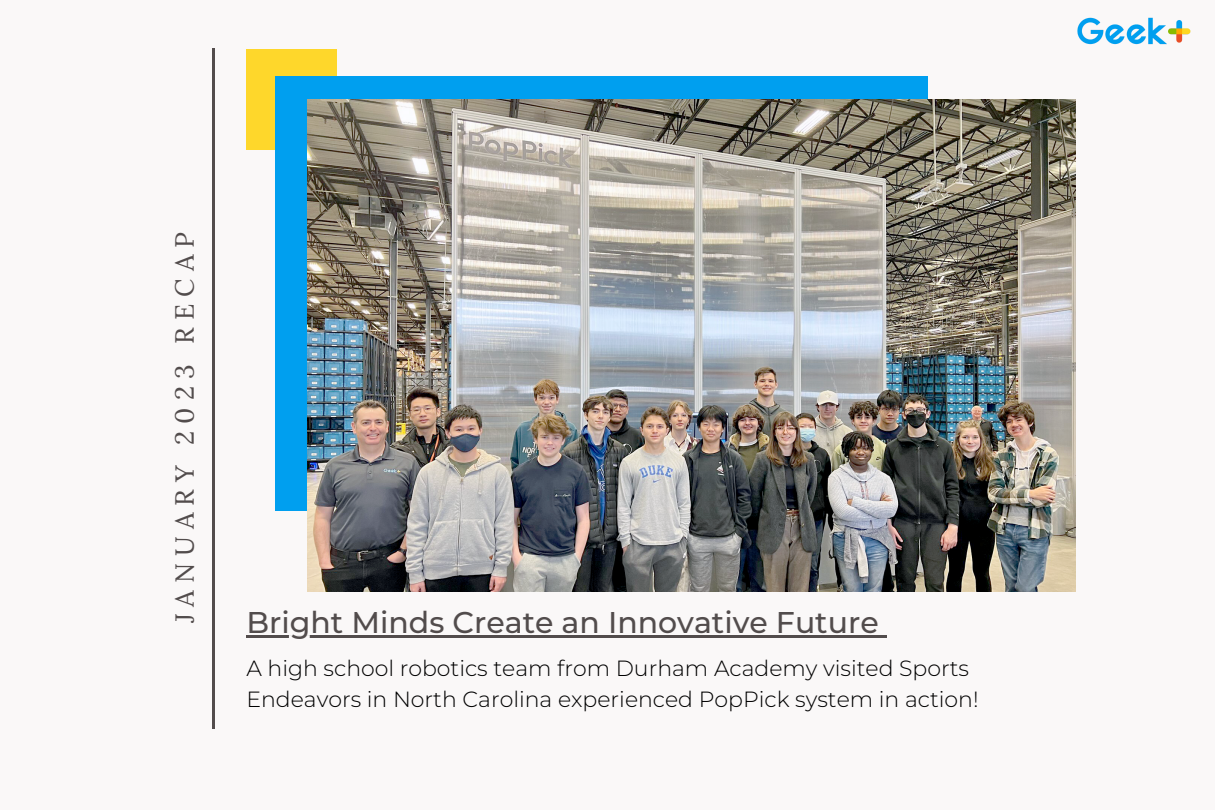
<style>
.page{position:relative;width:1215px;height:810px;background:#faf8f8}
.page>*{position:absolute;margin:0;border:0;box-sizing:border-box;transform-origin:0 0}
.t1{font:500 30px "Montserrat";color:#524c4c}
.t2{font:26.2px "Lora";letter-spacing:.27em;color:#524c4c}
.t3{font:300 22px/30.8px "Montserrat";color:#000}
</style>
<div class="page">
<div style="left:246px;top:49px;width:91px;height:100px;background:#fed72b"></div>
<div style="left:275px;top:76px;width:652px;height:434px;background:#009fef"></div>
<hr style="left:212px;top:49px;width:3px;height:680px;background:#524c4c">
<img style="left:1077px;top:17px;width:114px;height:28px">
<img style="left:308px;top:99px;width:767px;height:493px">
<hr style="left:246px;top:635px;width:633px;height:3px;background:#524c4c">
<svg style="left:879px;top:635px;width:8px;height:3px"></svg>
<p class="t2" style="left:168px;top:623px;width:393px;rotate:-90deg">JANUARY 2023 RECAP</p>
<h1 class="t1" style="left:246px;top:604px;width:634px">Bright Minds Create an Innovative Future</h1>
<p class="t3" style="left:246px;top:653px;width:734px">A high school robotics team from Durham Academy visited Sports<br>Endeavors in North Carolina experienced PopPick system in action!</p>
</div>
